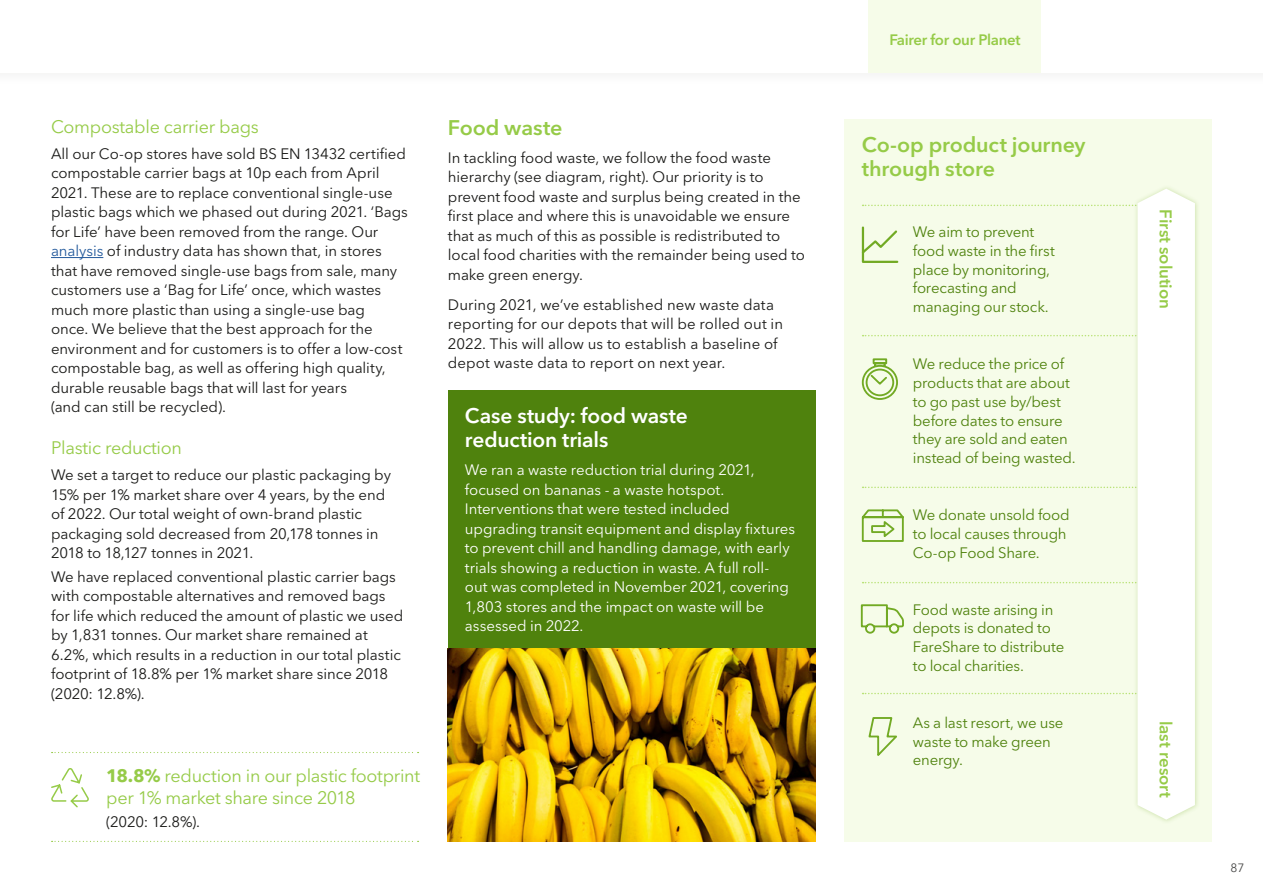
<style>
.page{position:relative;width:1263px;height:893px;background:#fff}
.page>*{position:absolute;margin:0;border:0;box-sizing:border-box;transform-origin:0 0}
.Bold_Sub-Head{font:600 21px/24px "Avenir Next LT Pro";letter-spacing:-.01em;color:#96cb48}
.Bold_Sub-Head-2{font:600 21px/24px "Avenir Next LT Pro";letter-spacing:-.01em;color:#fff}
.Light_Colour_Sub-hea{font:18px/22.5px "Avenir Next LT Pro";letter-spacing:-.015em;color:#96cb48}
._2020_Body_Copy{font:600 16.8px "Avenir Next LT Pro";letter-spacing:-.005em;color:#96cb48}
._2020_Body_Copy-2{font:15px/19.5px "Avenir Next LT Pro";letter-spacing:-.005em;color:#1a1a18}
._2020_Body_Copy-3{font:15px/18.8px "Avenir Next LT Pro";letter-spacing:-.015em;color:#4f820d}
._2020_Body_Copy-4{font:15px/19.5px "Avenir Next LT Pro";letter-spacing:-.005em;color:#fff}
.t1{font:600 15px "Avenir Next LT Pro";letter-spacing:-.02em;color:#96cb48}
.Light_Colour_Sub-hea-2{font:15px "Avenir Next LT Pro";letter-spacing:-.02em;color:#1a1a18}
.t2{font:12px "Avenir Next LT Pro";color:#494948}
.s1{color:#245a9c}
.s2{font-weight:700}
</style>
<div class="page">
<div style="left:448px;top:390px;width:367px;height:258px;background:#4f820d"></div>
<div style="left:845px;top:119px;width:367px;height:723px;background:#f6fce9"></div>
<hr style="left:51px;top:257px;width:52px;height:1px;background:#245a9c">
<svg style="left:52px;top:841px;width:367px;height:1px"></svg>
<svg style="left:52px;top:752px;width:367px;height:1px"></svg>
<svg style="left:51px;top:768px;width:38px;height:40px"></svg>
<div style="left:1133px;top:184px;width:67px;height:640px;background:#72aa24;opacity:.3"></div>
<svg style="left:860px;top:189px;width:335px;height:631px"></svg>
<img style="left:448px;top:648px;width:367px;height:194px">
<div style="left:0;top:0;width:1263px;height:87px;background:#fbfbfb"></div>
<div style="left:0;top:0;width:1263px;height:73px;background:#fff"></div>
<div style="left:868px;top:0;width:172px;height:73px;background:#f6fce9"></div>
<p class="Light_Colour_Sub-hea" style="left:51px;top:115px;width:209px">Compostable carrier bags</p>
<p class="_2020_Body_Copy-2" style="left:51px;top:144px;width:358px">All our Co-op stores have sold BS EN 13432 certified compostable carrier bags at 10p each from April 2021. These are to replace conventional single-use plastic bags which we phased out during 2021. ‘Bags for Life’ have been removed from the range. Our <span class="s1">analysis</span> of industry data has shown that, in stores that have removed single-use bags from sale, many customers use a ‘Bag for Life’ once, which wastes much more plastic than using a single-use bag<br>once. We believe that the best approach for the environment and for customers is to offer a low-cost compostable bag, as well as offering high quality, durable reusable bags that will last for years<br>(and can still be recycled).</p>
<p class="Light_Colour_Sub-hea" style="left:51px;top:437px;width:133px">Plastic reduction</p>
<p class="_2020_Body_Copy-2" style="left:51px;top:465px;width:341px">We set a target to reduce our plastic packaging by 15% per 1% market share over 4 years, by the end of 2022. Our total weight of own-brand plastic packaging sold decreased from 20,178 tonnes in 2018 to 18,127 tonnes in 2021.</p>
<p class="_2020_Body_Copy-2" style="left:51px;top:567px;width:354px">We have replaced conventional plastic carrier bags with compostable alternatives and removed bags for life which reduced the amount of plastic we used by 1,831 tonnes. Our market share remained at 6.2%, which results in a reduction in our total plastic footprint of 18.8% per 1% market share since 2018 (2020: 12.8%).</p>
<p class="Light_Colour_Sub-hea" style="left:106px;top:764px;width:315px"><span class="s2">18.8%</span> reduction in our plastic footprint per 1% market share since 2018</p>
<p class="Light_Colour_Sub-hea-2" style="left:106px;top:813px;width:95px">(2020: 12.8%).</p>
<p class="Bold_Sub-Head" style="left:448px;top:116px;width:116px">Food waste</p>
<p class="_2020_Body_Copy-2" style="left:448px;top:148px;width:359px">In tackling food waste, we follow the food waste hierarchy (see diagram, right). Our priority is to prevent food waste and surplus being created in the first place and where this is unavoidable we ensure that as much of this as possible is redistributed to local food charities with the remainder being used to make green energy.</p>
<p class="_2020_Body_Copy-2" style="left:448px;top:295px;width:337px">During 2021, we’ve established new waste data reporting for our depots that will be rolled out in 2022. This will allow us to establish a baseline of depot waste data to report on next year.</p>
<p class="Bold_Sub-Head-2" style="left:465px;top:404px;width:224px">Case study: food waste reduction trials</p>
<p class="_2020_Body_Copy-4" style="left:465px;top:460px;width:332px">We ran a waste reduction trial during 2021, focused on bananas - a waste hotspot.<br>Interventions that were tested included upgrading transit equipment and display fixtures to prevent chill and handling damage, with early trials showing a reduction in waste. A full roll&shy;out was completed in November 2021, covering 1,803 stores and the impact on waste will be assessed in 2022.</p>
<p class="t1" style="left:889px;top:30px;width:133px">Fairer for our Planet</p>
<p class="Bold_Sub-Head" style="left:862px;top:133px;width:225px">Co-op product journey through store</p>
<p class="_2020_Body_Copy-3" style="left:913px;top:223px;width:143px">We aim to prevent food waste in the first place by monitoring, forecasting and managing our stock.</p>
<p class="_2020_Body_Copy-3" style="left:913px;top:355px;width:164px">We reduce the price of products that are about to go past use by/best before dates to ensure they are sold and eaten instead of being wasted.</p>
<p class="_2020_Body_Copy-3" style="left:913px;top:505px;width:158px">We donate unsold food to local causes through<br>Co-op Food Share.</p>
<p class="_2020_Body_Copy-3" style="left:913px;top:600px;width:153px">Food waste arising in depots is donated to<br>FareShare to distribute to local charities.</p>
<p class="_2020_Body_Copy-3" style="left:913px;top:713px;width:152px">As a last resort, we use waste to make green energy.</p>
<p class="_2020_Body_Copy" style="left:1176px;top:209px;width:101px;rotate:90deg">First solution</p>
<p class="_2020_Body_Copy" style="left:1176px;top:721px;width:78px;rotate:90deg">last resort</p>
<p class="t2" style="left:1230px;top:860px;width:15px">87</p>
</div>
